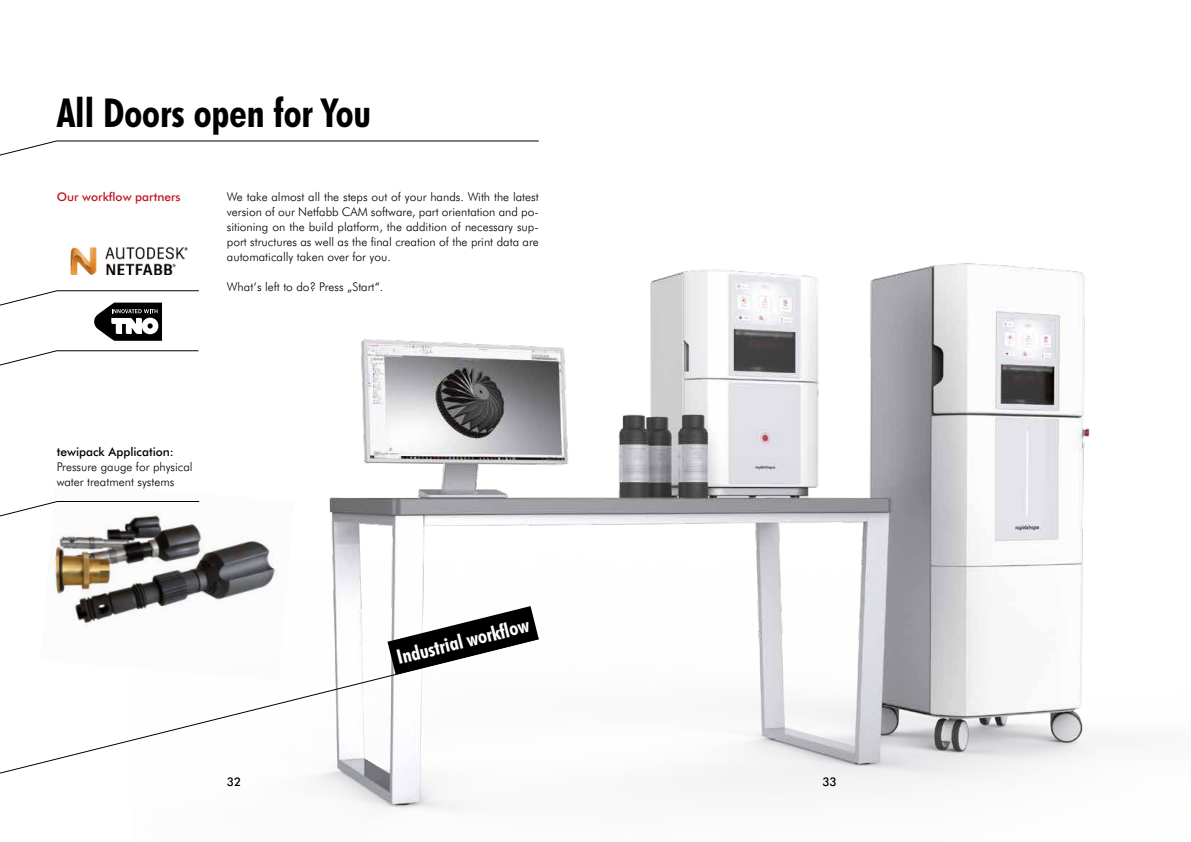
<style>
.page{position:relative;width:1191px;height:842px;background:#fff}
.page>*{position:absolute;margin:0;border:0;box-sizing:border-box;transform-origin:0 0}
.t1{font:700 condensed 40px "Futura BT";color:#000}
.t2{font:700 condensed 20px "Futura BT";color:#fff}
.t3{font:300 12px/15px "Futura BT";color:#000}
.t4{font:500 12px "Futura BT";color:#000}
.t5{font:500 12px "Futura BT";color:#be1622}
</style>
<div class="page">
<img style="left:50px;top:520px;width:83px;height:105px">
<img style="left:133px;top:263px;width:981px;height:546px">
<img style="left:70px;top:246px;width:121px;height:28px">
<svg style="left:387px;top:606px;width:152px;height:32px"></svg>
<svg style="left:0;top:638px;width:539px;height:139px"></svg>
<svg style="left:0;top:350px;width:199px;height:19px"></svg>
<svg style="left:0;top:290px;width:199px;height:51px"></svg>
<svg style="left:0;top:140px;width:539px;height:16px"></svg>
<svg style="left:0;top:501px;width:200px;height:19px"></svg>
<h1 class="t1" style="left:57px;top:88px;width:316px">All Doors open for You</h1>
<p class="t5" style="left:57px;top:189px;width:125px">Our workflow partners</p>
<p class="t3" style="left:227px;top:189px;width:313px;text-align:justify">We take almost all the steps out of your hands. With the latest version of our Netfabb CAM software, part orientation and po&shy;sitioning on the build platform, the addition of necessary sup&shy;port structures as well as the final creation of the print data are automatically taken over for you.</p>
<p class="t3" style="left:227px;top:279px;width:158px">What‘s left to do? Press „Start“.</p>
<p class="t4" style="left:57px;top:444px;width:119px">tewipack Application:</p>
<p class="t3" style="left:57px;top:459px;width:137px">Pressure gauge for physical water treatment systems</p>
<h2 class="t2" style="left:394px;top:646px;width:137px;rotate:-14deg">Industrial workfl ow</h2>
<p class="t4" style="left:227px;top:774px;width:16px">32</p>
<p class="t4" style="left:822px;top:774px;width:16px">33</p>
</div>
